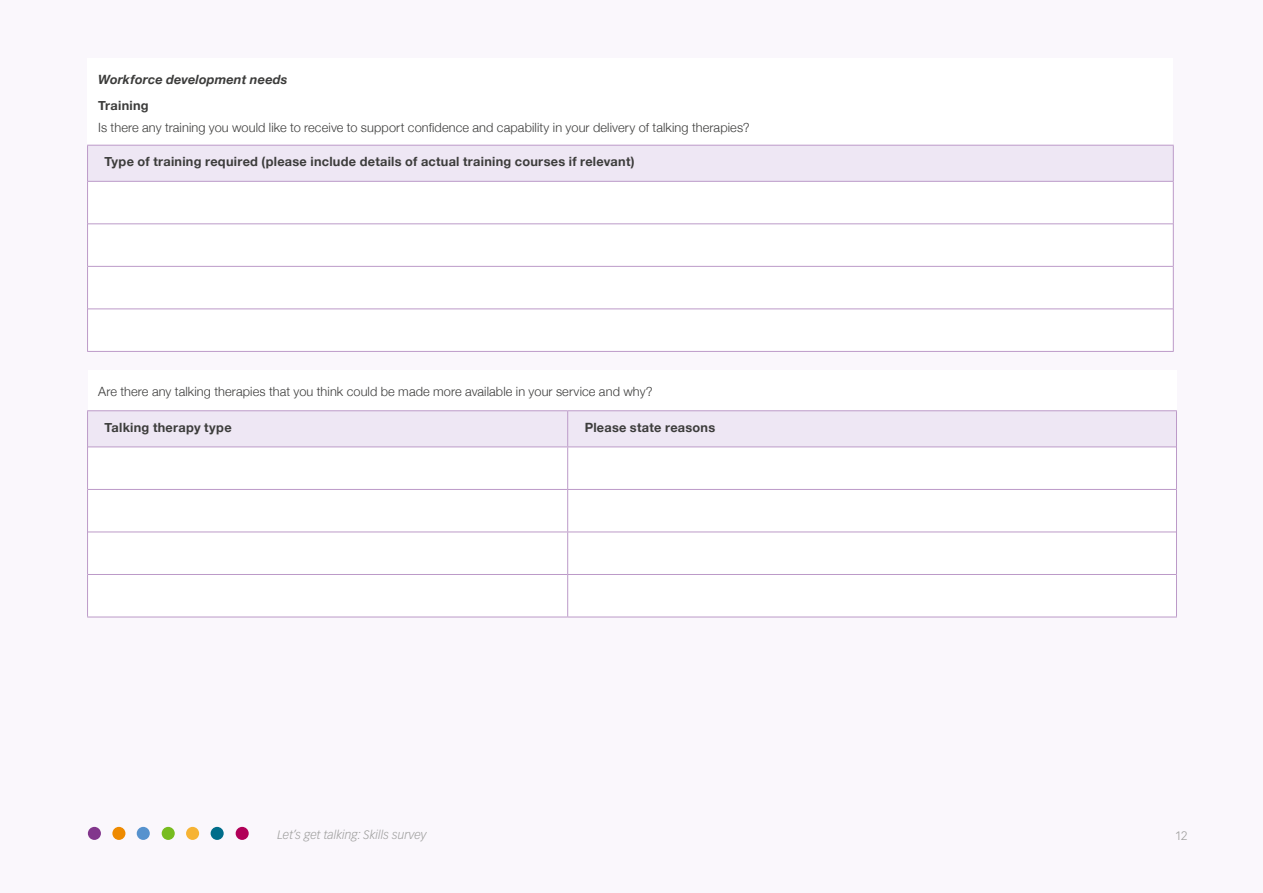
<style>
.page{position:relative;width:1263px;height:893px;background:#faf7fc}
.page>*{position:absolute;margin:0;border:0;box-sizing:border-box;transform-origin:0 0}
.t1{font:300 12.75px "Helvetica Neue";letter-spacing:.01em;color:#3c3c3b}
.t2{font:700 12.75px "Helvetica Neue";letter-spacing:.02em;color:#3c3c3b}
.t3{font:italic 700 12.75px "Helvetica Neue";letter-spacing:.01em;color:#3c3c3b}
.t4{font:italic 300 12px "Vectora LH";color:#9d9d9c}
.t5{font:300 12px "Vectora LH";color:#9d9d9c}
</style>
<div class="page">
<div style="left:88px;top:827px;width:13px;height:13px;background:#82368c;border-radius:50%"></div>
<div style="left:112px;top:827px;width:13px;height:13px;background:#ee8a00;border-radius:50%"></div>
<div style="left:137px;top:827px;width:13px;height:13px;background:#5692ce;border-radius:50%"></div>
<div style="left:162px;top:827px;width:13px;height:13px;background:#77bc1f;border-radius:50%"></div>
<div style="left:186px;top:827px;width:13px;height:13px;background:#f6b334;border-radius:50%"></div>
<div style="left:211px;top:827px;width:13px;height:13px;background:#006d8a;border-radius:50%"></div>
<div style="left:236px;top:827px;width:13px;height:13px;background:#b10058;border-radius:50%"></div>
<div style="left:88px;top:58px;width:1085px;height:87px;background:#fff"></div>
<div style="left:88px;top:145px;width:1085px;height:36px;background:#eee7f4"></div>
<svg style="left:88px;top:182px;width:1085px;height:169px"></svg>
<hr style="left:87px;top:145px;width:1087px;height:1px;background:#bc9ac8">
<hr style="left:88px;top:181px;width:1085px;height:1px;background:#bc9ac8">
<hr style="left:88px;top:223px;width:1085px;height:1px;background:#bc9ac8">
<hr style="left:88px;top:266px;width:1085px;height:1px;background:#bc9ac8">
<hr style="left:88px;top:308px;width:1085px;height:1px;background:#bc9ac8">
<hr style="left:87px;top:351px;width:1087px;height:1px;background:#bc9ac8">
<hr style="left:87px;top:146px;width:1px;height:35px;background:#bc9ac8">
<hr style="left:1173px;top:146px;width:1px;height:35px;background:#bc9ac8">
<hr style="left:87px;top:181px;width:1px;height:43px;background:#bc9ac8">
<hr style="left:1173px;top:181px;width:1px;height:43px;background:#bc9ac8">
<hr style="left:87px;top:224px;width:1px;height:42px;background:#bc9ac8">
<hr style="left:1173px;top:224px;width:1px;height:42px;background:#bc9ac8">
<hr style="left:87px;top:266px;width:1px;height:43px;background:#bc9ac8">
<hr style="left:1173px;top:266px;width:1px;height:43px;background:#bc9ac8">
<hr style="left:87px;top:309px;width:1px;height:42px;background:#bc9ac8">
<hr style="left:1173px;top:309px;width:1px;height:42px;background:#bc9ac8">
<div style="left:88px;top:371px;width:1088px;height:40px;background:#fff"></div>
<div style="left:88px;top:411px;width:1088px;height:36px;background:#eee7f4"></div>
<svg style="left:88px;top:448px;width:1088px;height:169px"></svg>
<hr style="left:87px;top:410px;width:481px;height:1px;background:#bc9ac8">
<hr style="left:568px;top:410px;width:609px;height:1px;background:#bc9ac8">
<hr style="left:88px;top:447px;width:480px;height:1px;background:#bc9ac8">
<hr style="left:568px;top:447px;width:608px;height:1px;background:#bc9ac8">
<hr style="left:88px;top:489px;width:480px;height:1px;background:#bc9ac8">
<hr style="left:568px;top:489px;width:608px;height:1px;background:#bc9ac8">
<hr style="left:88px;top:532px;width:480px;height:1px;background:#bc9ac8">
<hr style="left:568px;top:532px;width:608px;height:1px;background:#bc9ac8">
<hr style="left:88px;top:574px;width:480px;height:1px;background:#bc9ac8">
<hr style="left:568px;top:574px;width:608px;height:1px;background:#bc9ac8">
<hr style="left:87px;top:617px;width:481px;height:1px;background:#bc9ac8">
<hr style="left:568px;top:617px;width:609px;height:1px;background:#bc9ac8">
<hr style="left:87px;top:411px;width:1px;height:36px;background:#bc9ac8">
<hr style="left:567px;top:411px;width:1px;height:36px;background:#bc9ac8">
<hr style="left:1176px;top:411px;width:1px;height:36px;background:#bc9ac8">
<hr style="left:87px;top:447px;width:1px;height:42px;background:#bc9ac8">
<hr style="left:567px;top:447px;width:1px;height:42px;background:#bc9ac8">
<hr style="left:1176px;top:447px;width:1px;height:42px;background:#bc9ac8">
<hr style="left:87px;top:489px;width:1px;height:43px;background:#bc9ac8">
<hr style="left:567px;top:490px;width:1px;height:42px;background:#bc9ac8">
<hr style="left:1176px;top:489px;width:1px;height:43px;background:#bc9ac8">
<hr style="left:87px;top:532px;width:1px;height:42px;background:#bc9ac8">
<hr style="left:567px;top:532px;width:1px;height:42px;background:#bc9ac8">
<hr style="left:1176px;top:532px;width:1px;height:42px;background:#bc9ac8">
<hr style="left:87px;top:574px;width:1px;height:43px;background:#bc9ac8">
<hr style="left:567px;top:575px;width:1px;height:42px;background:#bc9ac8">
<hr style="left:1176px;top:574px;width:1px;height:43px;background:#bc9ac8">
<p class="t3" style="left:98px;top:69px;width:191px">Workforce development needs</p>
<p class="t2" style="left:98px;top:96px;width:52px">Training</p>
<p class="t1" style="left:98px;top:118px;width:653px">Is there any training you would like to receive to support confidence and capability in your delivery of talking therapies?</p>
<p class="t2" style="left:105px;top:152px;width:531px">Type of training required (please include details of actual training courses if relevant)</p>
<p class="t1" style="left:98px;top:381px;width:556px">Are there any talking therapies that you think could be made more available in your service and why?</p>
<p class="t2" style="left:105px;top:417px;width:129px">Talking therapy type</p>
<p class="t2" style="left:585px;top:417px;width:132px">Please state reasons</p>
<p class="t4" style="left:277px;top:827px;width:151px">Let’s get talking: Skills survey</p>
<p class="t5" style="left:1175px;top:829px;width:14px">12</p>
</div>
